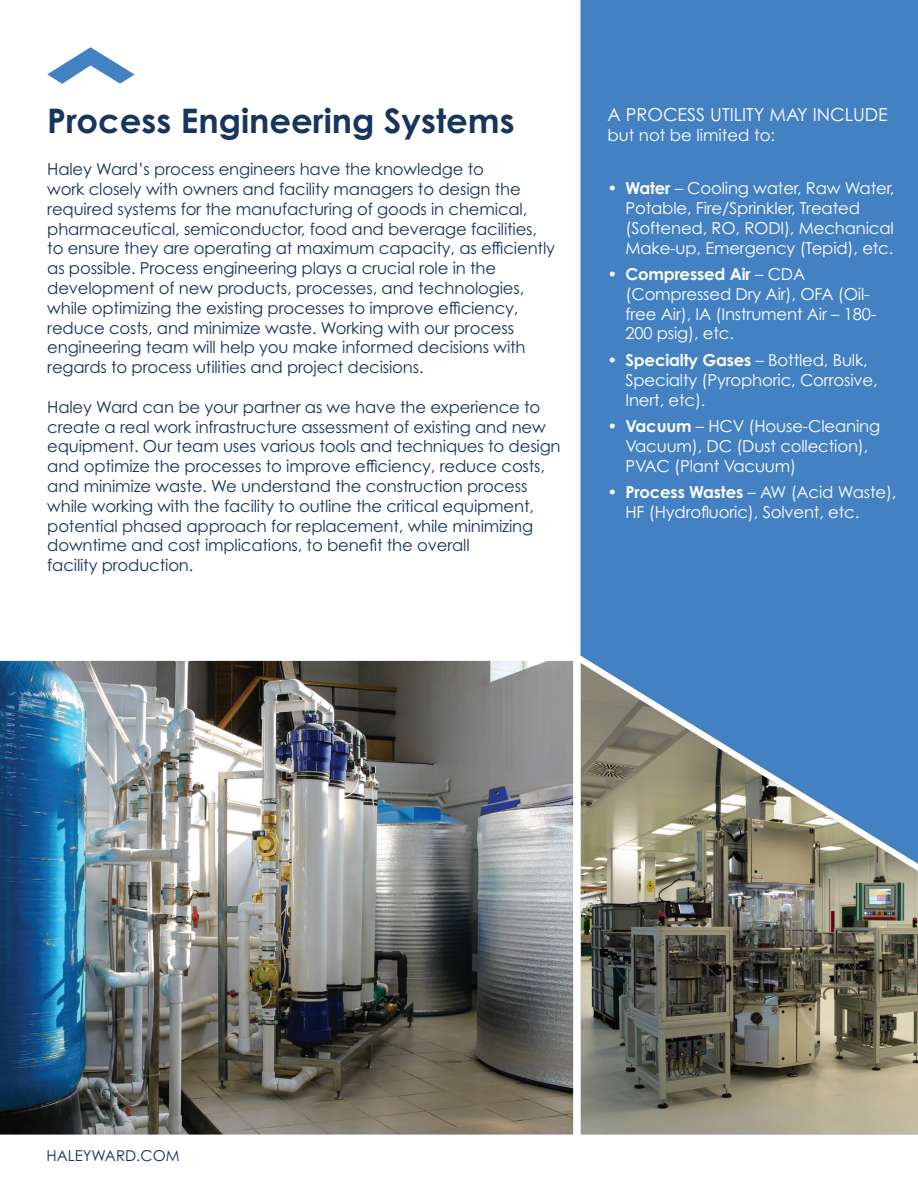
<style>
.page{position:relative;width:918px;height:1188px;background:#fff}
.page>*{position:absolute;margin:0;border:0;box-sizing:border-box;transform-origin:0 0}
.t1{font:700 33.9px "Century Gothic Pro";color:#17355d}
.t2{font:18px "Century Gothic Pro";color:#fff}
.t3{font:16.5px/19.8px "Century Gothic Pro";letter-spacing:-.01em;color:#17355d}
.t4{font:16.5px/19.8px "Century Gothic Pro";letter-spacing:-.01em;color:#fff}
.t5{font:15px "Century Gothic Pro";color:#17355d}
.s1{font-weight:700}
</style>
<div class="page">
<div style="left:581px;top:0;width:337px;height:646px;background:#4481c3"></div>
<img style="left:580px;top:646px;width:338px;height:489px">
<svg style="left:47px;top:47px;width:88px;height:37px"></svg>
<img style="left:0;top:652px;width:582px;height:483px">
<h1 class="t1" style="left:47px;top:108px;width:469px">Process Engineering Systems</h1>
<p class="t3" style="left:47px;top:161px;width:509px">Haley Ward’s process engineers have the knowledge to<br>work closely with owners and facility managers to design the required systems for the manufacturing of goods in chemical, pharmaceutical, semiconductor, food and beverage facilities, to ensure they are operating at maximum capacity, as efficiently as possible. Process engineering plays a crucial role in the development of new products, processes, and technologies, while optimizing the existing processes to improve efficiency, reduce costs, and minimize waste. Working with our process engineering team will help you make informed decisions with regards to process utilities and project decisions.</p>
<p class="t3" style="left:47px;top:398px;width:515px">Haley Ward can be your partner as we have the experience to create a real work infrastructure assessment of existing and new equipment. Our team uses various tools and techniques to design and optimize the processes to improve efficiency, reduce costs, and minimize waste. We understand the construction process while working with the facility to outline the critical equipment, potential phased approach for replacement, while minimizing downtime and cost implications, to benefit the overall<br>facility production.</p>
<p class="t2" style="left:608px;top:108px;width:282px">A PROCESS UTILITY MAY INCLUDE</p>
<p class="t4" style="left:608px;top:127px;width:169px">but not be limited to:</p>
<p class="t4" style="left:626px;top:180px;width:270px;text-indent:-18px"><span class="s1">• Water</span> – Cooling water, Raw Water, Potable, Fire/Sprinkler, Treated (Softened, RO, RODI), Mechanical Make-up, Emergency (Tepid), etc.</p>
<p class="t4" style="left:626px;top:266px;width:252px;text-indent:-18px"><span class="s1">• Compressed Air</span> – CDA (Compressed Dry Air), OFA (Oil&shy;free Air), IA (Instrument Air – 180-<br>200 psig), etc.</p>
<p class="t4" style="left:626px;top:352px;width:254px;text-indent:-18px"><span class="s1">• Specialty Gases</span> – Bottled, Bulk,<br>Specialty (Pyrophoric, Corrosive,<br>Inert, etc).</p>
<p class="t4" style="left:626px;top:418px;width:256px;text-indent:-18px"><span class="s1">• Vacuum</span> – HCV (House-Cleaning<br>Vacuum), DC (Dust collection),<br>PVAC (Plant Vacuum)</p>
<p class="t4" style="left:626px;top:484px;width:273px;text-indent:-18px"><span class="s1">• Process Wastes</span> – AW (Acid Waste),<br>HF (Hydrofluoric), Solvent, etc.</p>
<p class="t5" style="left:46px;top:1150px;width:135px">HALEYWARD.COM</p>
</div>
